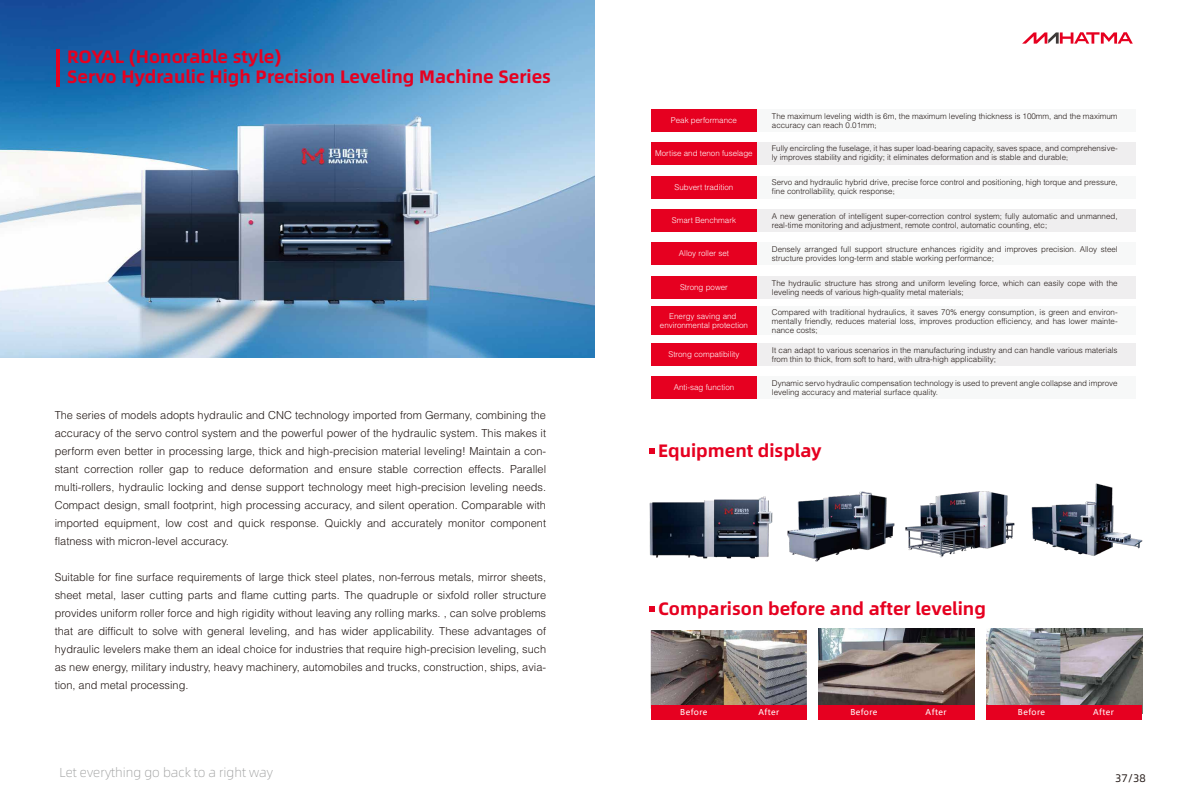
<style>
.page{position:relative;width:1191px;height:808px;background:#fff}
.page>*{position:absolute;margin:0;border:0;box-sizing:border-box;transform-origin:0 0}
.t1{font:700 18px/20px "Alibaba Pu Hui Ti";color:#e60020}
.t2{font:300 13px "Alibaba Pu Hui Ti";color:#9fa0a0}
.t3{font:300 11px/18px "Helvetica";color:#221815;text-align:justify}
.t4{font:11px "Alibaba Pu Hui Ti";color:#221815}
.t5{font:300 8px/9px "Helvetica";color:#221815}
.t6{font:300 8px/9px "Helvetica";color:#fff;text-align:center}
.t7{font:8px "Microsoft Ya Hei";letter-spacing:.05em;color:#fff}
.t8{font:300 7.9px/9px "Helvetica";color:#221815}
.s1{font-family:"Adobe Song Std"}
</style>
<div class="page">
<img style="left:986px;top:628px;width:156px;height:86px">
<img style="left:818px;top:628px;width:156px;height:77px">
<img style="left:0;top:0;width:594px;height:357px">
<div style="left:651px;top:109px;width:484px;height:22px;background:#f7f8f8"></div>
<div style="left:651px;top:109px;width:105px;height:22px;background:#e60020"></div>
<div style="left:651px;top:142px;width:484px;height:23px;background:#efeeef"></div>
<div style="left:651px;top:176px;width:484px;height:22px;background:#f7f8f8"></div>
<div style="left:651px;top:142px;width:105px;height:23px;background:#e60020"></div>
<div style="left:651px;top:176px;width:105px;height:22px;background:#e60020"></div>
<div style="left:651px;top:209px;width:484px;height:23px;background:#efeeef"></div>
<div style="left:651px;top:209px;width:105px;height:23px;background:#e60020"></div>
<div style="left:651px;top:243px;width:484px;height:22px;background:#f7f8f8"></div>
<div style="left:651px;top:276px;width:484px;height:22px;background:#efeeef"></div>
<div style="left:651px;top:243px;width:105px;height:22px;background:#e60020"></div>
<div style="left:651px;top:276px;width:105px;height:22px;background:#e60020"></div>
<div style="left:651px;top:343px;width:484px;height:22px;background:#efeeef"></div>
<div style="left:651px;top:343px;width:105px;height:22px;background:#e60020"></div>
<div style="left:651px;top:376px;width:484px;height:23px;background:#f7f8f8"></div>
<div style="left:651px;top:376px;width:105px;height:23px;background:#e60020"></div>
<div style="left:651px;top:306px;width:484px;height:29px;background:#f7f8f8"></div>
<div style="left:651px;top:306px;width:105px;height:29px;background:#e60020"></div>
<img style="left:651px;top:630px;width:156px;height:78px">
<svg style="left:650px;top:448px;width:5px;height:5px"></svg>
<svg style="left:650px;top:606px;width:5px;height:5px"></svg>
<hr style="left:57px;top:50px;width:3px;height:37px;background:#e60020">
<img style="left:1031px;top:483px;width:112px;height:73px">
<img style="left:905px;top:491px;width:110px;height:67px">
<img style="left:787px;top:491px;width:108px;height:71px">
<div style="left:986px;top:705px;width:155px;height:14px;background:#e60020"></div>
<img style="left:649px;top:496px;width:124px;height:63px">
<div style="left:818px;top:705px;width:156px;height:14px;background:#e60020"></div>
<div style="left:651px;top:705px;width:155px;height:14px;background:#e60020"></div>
<svg style="left:1022px;top:32px;width:110px;height:12px"></svg>
<h1 class="t1" style="left:67px;top:46px;width:485px">ROYAL (Honorable style)<br>Servo Hydraulic High Precision Leveling Machine Series</h1>
<p class="t3" style="left:55px;top:406px;width:493px">The series of models adopts hydraulic and CNC technology imported from Germany, combining the accuracy of the servo control system and the powerful power of the hydraulic system. This makes it perform even better in processing large, thick and high-precision material leveling! Maintain a con&shy;stant correction roller gap to reduce deformation and ensure stable correction effects. Parallel multi-rollers, hydraulic locking and dense support technology meet high-precision leveling needs.<br>Compact design, small footprint, high processing accuracy, and silent operation. Comparable with imported equipment, low cost and quick response. Quickly and accurately monitor component flatness with micron-level accuracy.</p>
<p class="t3" style="left:55px;top:568px;width:493px">Suitable for fine surface requirements of large thick steel plates, non-ferrous metals, mirror sheets, sheet metal, laser cutting parts and flame cutting parts. The quadruple or sixfold roller structure provides uniform roller force and high rigidity without leaving any rolling marks. , can solve problems that are difficult to solve with general leveling, and has wider applicability. These advantages of hydraulic levelers make them an ideal choice for industries that require high-precision leveling, such as new energy, military industry, heavy machinery, automobiles and trucks, construction, ships, avia&shy;tion, and metal processing.</p>
<p class="t2" style="left:60px;top:762px;width:215px">Let everything go back to a right way</p>
<p class="t6" style="left:671px;top:115px;width:68px">Peak performance</p>
<p class="t6" style="left:655px;top:149px;width:99px">Mortise and tenon fuselage</p>
<p class="t6" style="left:674px;top:182px;width:60px">Subvert tradition</p>
<p class="t6" style="left:672px;top:215px;width:66px">Smart Benchmark</p>
<p class="t6" style="left:679px;top:249px;width:52px">Alloy roller set</p>
<p class="t6" style="left:680px;top:282px;width:49px">Strong power</p>
<p class="t6" style="left:660px;top:311px;width:90px">Energy saving and environmental protection</p>
<p class="t6" style="left:668px;top:349px;width:72px">Strong compatibility</p>
<p class="t6" style="left:673px;top:382px;width:62px">Anti-sag function</p>
<p class="t5" style="left:772px;top:111px;width:347px">The maximum leveling width is 6m, the maximum leveling thickness is 100mm, and the maximum accuracy can reach 0.01mm<span class="s1">;</span></p>
<p class="t8" style="left:772px;top:144px;width:347px">Fully encircling the fuselage, it has super load-bearing capacity, saves space, and comprehensive&shy;ly improves stability and rigidity; it eliminates deformation and is stable and durable<span class="s1">;</span></p>
<p class="t5" style="left:772px;top:178px;width:347px">Servo and hydraulic hybrid drive, precise force control and positioning, high torque and pressure, fine controllability, quick response<span class="s1">;</span></p>
<p class="t5" style="left:772px;top:211px;width:347px">A new generation of intelligent super-correction control system; fully automatic and unmanned, real-time monitoring and adjustment, remote control, automatic counting, etc;</p>
<p class="t5" style="left:772px;top:245px;width:347px">Densely arranged full support structure enhances rigidity and improves precision. Alloy steel structure provides long-term and stable working performance;</p>
<p class="t5" style="left:772px;top:278px;width:347px">The hydraulic structure has strong and uniform leveling force, which can easily cope with the leveling needs of various high-quality metal materials;</p>
<p class="t5" style="left:772px;top:307px;width:347px;text-align:justify">Compared with traditional hydraulics, it saves 70% energy consumption, is green and environ&shy;mentally friendly, reduces material loss, improves production efficiency, and has lower mainte&shy;nance costs;</p>
<p class="t5" style="left:772px;top:345px;width:347px">It can adapt to various scenarios in the manufacturing industry and can handle various materials from thin to thick, from soft to hard, with ultra-high applicability;</p>
<p class="t5" style="left:772px;top:378px;width:347px">Dynamic servo hydraulic compensation technology is used to prevent angle collapse and improve leveling accuracy and material surface quality.</p>
<h1 class="t1" style="left:658px;top:439px;width:165px">Equipment display</h1>
<h1 class="t1" style="left:658px;top:597px;width:329px">Comparison before and after leveling</h1>
<p class="t7" style="left:680px;top:707px;width:28px">Before</p>
<p class="t7" style="left:758px;top:707px;width:22px">After</p>
<p class="t7" style="left:850px;top:707px;width:28px">Before</p>
<p class="t7" style="left:925px;top:707px;width:22px">After</p>
<p class="t7" style="left:1018px;top:707px;width:28px">Before</p>
<p class="t7" style="left:1093px;top:707px;width:22px">After</p>
<p class="t4" style="left:1115px;top:770px;width:32px">37/38</p>
</div>
